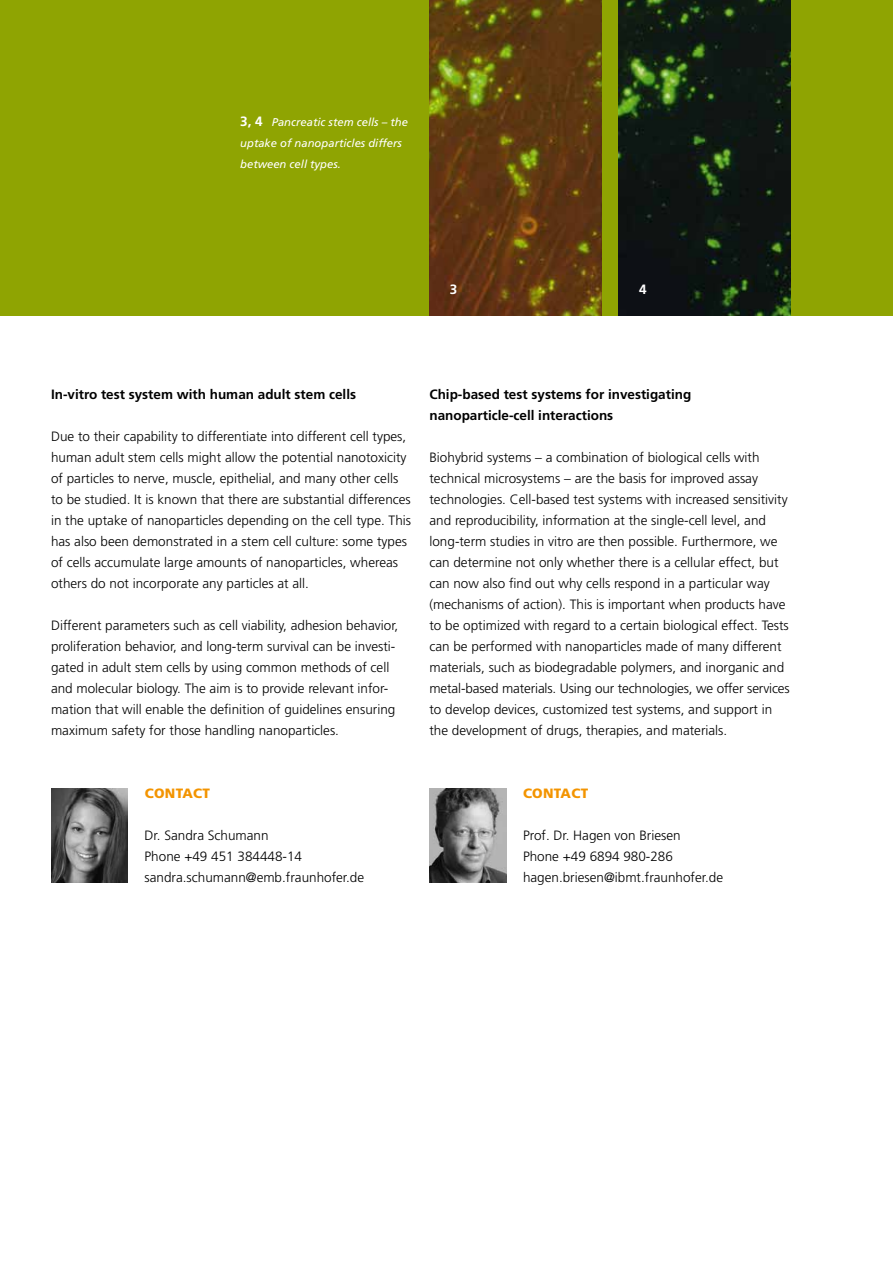
<style>
.page{position:relative;width:893px;height:1263px;background:#fff}
.page>*{position:absolute;margin:0;border:0;box-sizing:border-box;transform-origin:0 0}
.t1{font:300 13.5px/21px "Frutiger LT";color:#000}
.t2{font:700 13.5px/21px "Frutiger LT";color:#000}
.t3{font:900 13.5px "Frutiger LT";letter-spacing:.02em;color:#f39400}
.t4{font:700 13.5px "Frutiger LT";color:#fff}
.t5{font:italic 11.25px/21px "Frutiger LT";color:#fff}
.s1{font-weight:700;font-style:normal;font-size:13.5px}
</style>
<div class="page">
<div style="left:0;top:0;width:893px;height:315px;background:#8fa402"></div>
<img style="left:51px;top:789px;width:77px;height:94px">
<img style="left:429px;top:0;width:173px;height:315px">
<img style="left:619px;top:0;width:172px;height:315px">
<img style="left:429px;top:788px;width:77px;height:94px">
<p class="t5" style="left:240px;top:112px;width:169px"><span class="s1">3, 4</span> Pancreatic stem cells – the uptake of nanoparticles differs between cell types.</p>
<p class="t4" style="left:450px;top:281px;width:9px">3</p>
<p class="t4" style="left:639px;top:281px;width:9px">4</p>
<p class="t2" style="left:51px;top:384px;width:307px">In-vitro test system with human adult stem cells</p>
<p class="t1" style="left:51px;top:426px;width:362px">Due to their capability to differentiate into different cell types, human adult stem cells might allow the potential nanotoxicity of particles to nerve, muscle, epithelial, and many other cells to be studied. It is known that there are substantial differences in the uptake of nanoparticles depending on the cell type. This has also been demonstrated in a stem cell culture: some types of cells accumulate large amounts of nanoparticles, whereas others do not incorporate any particles at all.</p>
<p class="t1" style="left:51px;top:615px;width:349px">Different parameters such as cell viability, adhesion behavior, proliferation behavior, and long-term survival can be investi&shy;gated in adult stem cells by using common methods of cell and molecular biology. The aim is to provide relevant infor&shy;mation that will enable the definition of guidelines ensuring maximum safety for those handling nanoparticles.</p>
<p class="t2" style="left:429px;top:384px;width:263px">Chip-based test systems for investigating nanoparticle-cell interactions</p>
<p class="t1" style="left:429px;top:447px;width:362px">Biohybrid systems – a combination of biological cells with technical microsystems – are the basis for improved assay technologies. Cell-based test systems with increased sensitivity and reproducibility, information at the single-cell level, and long-term studies in vitro are then possible. Furthermore, we can determine not only whether there is a cellular effect, but can now also find out why cells respond in a particular way (mechanisms of action). This is important when products have to be optimized with regard to a certain biological effect. Tests can be performed with nanoparticles made of many different materials, such as biodegradable polymers, and inorganic and metal-based materials. Using our technologies, we offer services to develop devices, customized test systems, and support in the development of drugs, therapies, and materials.</p>
<p class="t3" style="left:145px;top:785px;width:67px">CONTACT</p>
<p class="t1" style="left:145px;top:825px;width:221px">Dr. Sandra Schumann<br>Phone +49 451 384448-14 sandra.schumann@emb.fraunhofer.de</p>
<p class="t3" style="left:523px;top:785px;width:67px">CONTACT</p>
<p class="t1" style="left:523px;top:825px;width:202px">Prof. Dr. Hagen von Briesen<br>Phone +49 6894 980-286 hagen.briesen@ibmt.fraunhofer.de</p>
</div>
